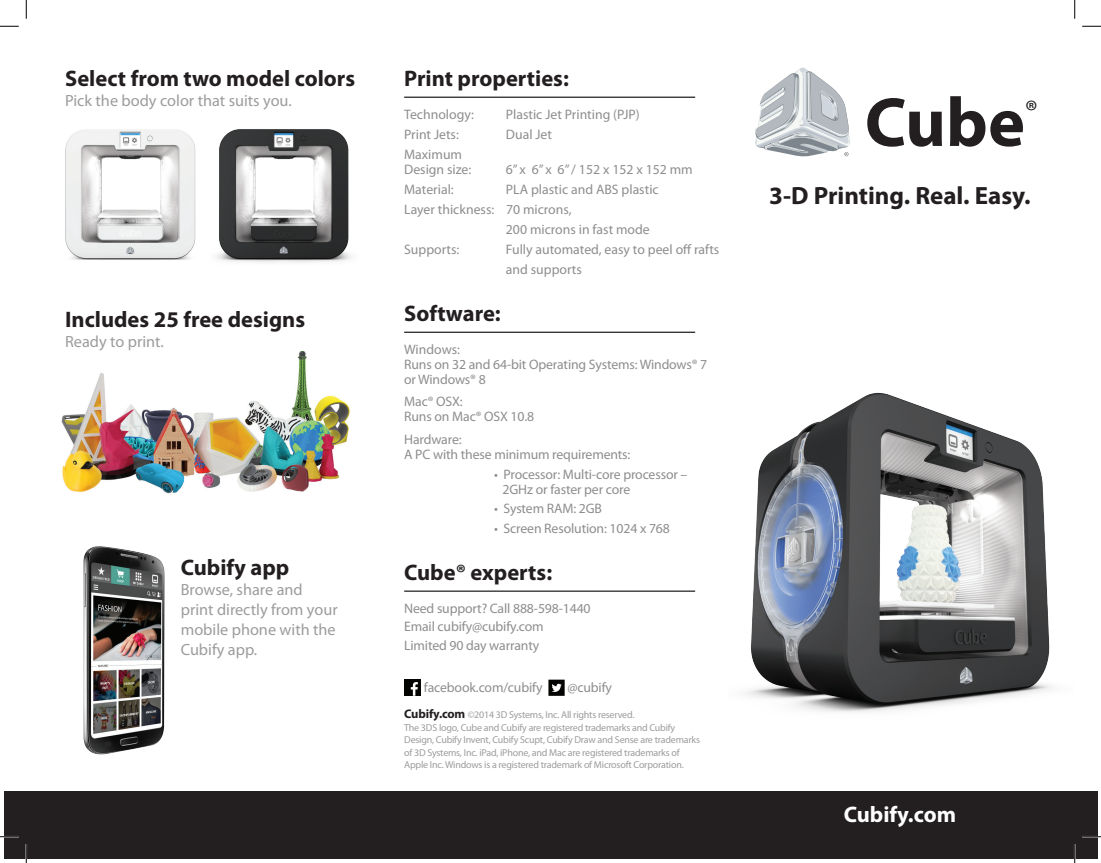
<style>
.page{position:relative;width:1101px;height:863px;background:#fff}
.page>*{position:absolute;margin:0;border:0;box-sizing:border-box;transform-origin:0 0}
.t1{font:700 70px "Myriad Pro";color:#231f20}
.t2{font:30px "Myriad Pro";color:#231f20}
.t3{font:700 25px "Myriad Pro";color:#231f20}
.t4{font:700 22.5px "Myriad Pro";color:#231f20}
.t5{font:700 22.5px "Myriad Pro";color:#fff}
.t6{font:16.25px/20px "Myriad Pro";color:#9b9c9b}
.t7{font:13.75px/15px "Myriad Pro";letter-spacing:-.01em;color:#8d8e8d}
.t8{font:10px/12.5px "Myriad Pro";letter-spacing:-.02em;color:#9b9c9b}
.s1{font-weight:700;font-size:12.5px;color:#231f20}
</style>
<div class="page">
<img style="left:83px;top:546px;width:82px;height:209px">
<img style="left:745px;top:392px;width:307px;height:320px">
<svg style="left:755px;top:68px;width:94px;height:88px"></svg>
<div style="left:4px;top:791px;width:1092px;height:68px;background:#231f20"></div>
<img style="left:65px;top:129px;width:131px;height:131px">
<img style="left:216px;top:129px;width:136px;height:134px">
<img style="left:61px;top:351px;width:289px;height:143px">
<hr style="left:404px;top:97px;width:291px;height:1px;background:#231f20">
<hr style="left:404px;top:331px;width:291px;height:2px;background:#231f20">
<hr style="left:404px;top:590px;width:291px;height:1px;background:#231f20">
<svg style="left:548px;top:679px;width:16px;height:16px"></svg>
<div style="left:404px;top:679px;width:16px;height:16px;background:#040503"></div>
<svg style="left:410px;top:682px;width:8px;height:13px"></svg>
<svg style="left:0;top:25px;width:19px;height:2px"></svg>
<svg style="left:1082px;top:25px;width:18px;height:2px"></svg>
<svg style="left:0;top:836px;width:19px;height:1px"></svg>
<svg style="left:1082px;top:835px;width:18px;height:2px"></svg>
<svg style="left:25px;top:0;width:2px;height:19px"></svg>
<svg style="left:25px;top:844px;width:2px;height:18px"></svg>
<svg style="left:1074px;top:0;width:1px;height:19px"></svg>
<svg style="left:1073px;top:844px;width:2px;height:18px"></svg>
<p class="t4" style="left:65px;top:64px;width:291px">Select from two model colors</p>
<p class="t6" style="left:65px;top:90px;width:228px">Pick the body color that suits you.</p>
<p class="t4" style="left:65px;top:304px;width:241px">Includes 25 free designs</p>
<p class="t6" style="left:65px;top:331px;width:100px">Ready to print.</p>
<p class="t4" style="left:181px;top:552px;width:110px">Cubify app</p>
<p class="t6" style="left:181px;top:578px;width:158px">Browse, share and print directly from your mobile phone with the<br>Cubify app.</p>
<p class="t4" style="left:404px;top:64px;width:166px">Print properties:</p>
<p class="t7" style="left:404px;top:106px;width:71px">Technology:</p>
<p class="t7" style="left:506px;top:106px;width:135px">Plastic Jet Printing (PJP)</p>
<p class="t7" style="left:404px;top:126px;width:56px">Print Jets:</p>
<p class="t7" style="left:506px;top:126px;width:48px">Dual Jet</p>
<p class="t7" style="left:404px;top:146px;width:69px">Maximum<br>Design size:</p>
<p class="t7" style="left:506px;top:161px;width:188px">6” x 6” x 6” / 152 x 152 x 152 mm</p>
<p class="t7" style="left:404px;top:181px;width:51px">Material:</p>
<p class="t7" style="left:506px;top:181px;width:154px">PLA plastic and ABS plastic</p>
<p class="t7" style="left:404px;top:201px;width:169px">Layer thickness: 70 microns,</p>
<p class="t7" style="left:506px;top:221px;width:145px">200 microns in fast mode</p>
<p class="t7" style="left:404px;top:241px;width:57px">Supports:</p>
<p class="t7" style="left:505px;top:241px;width:215px">Fully automated, easy to peel off rafts</p>
<p class="t7" style="left:506px;top:261px;width:77px">and supports</p>
<p class="t4" style="left:404px;top:299px;width:98px">Software:</p>
<p class="t7" style="left:404px;top:341px;width:57px">Windows:</p>
<p class="t7" style="left:404px;top:356px;width:304px">Runs on 32 and 64-bit Operating Systems: Windows® 7 or Windows® 8</p>
<p class="t7" style="left:404px;top:394px;width:60px">Mac® OSX:</p>
<p class="t7" style="left:404px;top:409px;width:131px">Runs on Mac® OSX 10.8</p>
<p class="t7" style="left:404px;top:431px;width:59px">Hardware:</p>
<p class="t7" style="left:404px;top:446px;width:228px">A PC with these minimum requirements:</p>
<p class="t7" style="left:494px;top:466px;width:195px">• Processor: Multi-core processor –</p>
<p class="t7" style="left:502px;top:481px;width:129px">2GHz or faster per core</p>
<p class="t7" style="left:494px;top:500px;width:109px">• System RAM: 2GB</p>
<p class="t7" style="left:494px;top:520px;width:177px">• Screen Resolution: 1024 x 768</p>
<p class="t4" style="left:404px;top:558px;width:149px">Cube® experts:</p>
<p class="t7" style="left:404px;top:600px;width:188px">Need support? Call 888-598-1440</p>
<p class="t7" style="left:404px;top:619px;width:141px">Email cubify@cubify.com</p>
<p class="t7" style="left:404px;top:638px;width:137px">Limited 90 day warranty</p>
<p class="t7" style="left:423px;top:679px;width:120px">facebook.com/cubify</p>
<p class="t7" style="left:567px;top:679px;width:46px">@cubify</p>
<p class="t8" style="left:404px;top:708px;width:297px"><span class="s1">Cubify.com</span> ©2014 3D Systems, Inc. All rights reserved.<br>The 3DS logo, Cube and Cubify are registered trademarks and Cubify Design, Cubify Invent, Cubify Scupt, Cubify Draw and Sense are trademarks of 3D Systems, Inc. iPad, iPhone, and Mac are registered trademarks of Apple Inc. Windows is a registered trademark of Microsoft Corporation.</p>
<p class="t1" style="left:864px;top:77px;width:162px">Cube</p>
<p class="t2" style="left:1024px;top:92px;width:14px">®</p>
<p class="t3" style="left:769px;top:180px;width:263px">3-D Printing. Real. Easy.</p>
<p class="t5" style="left:843px;top:799px;width:114px">Cubify.com</p>
</div>
